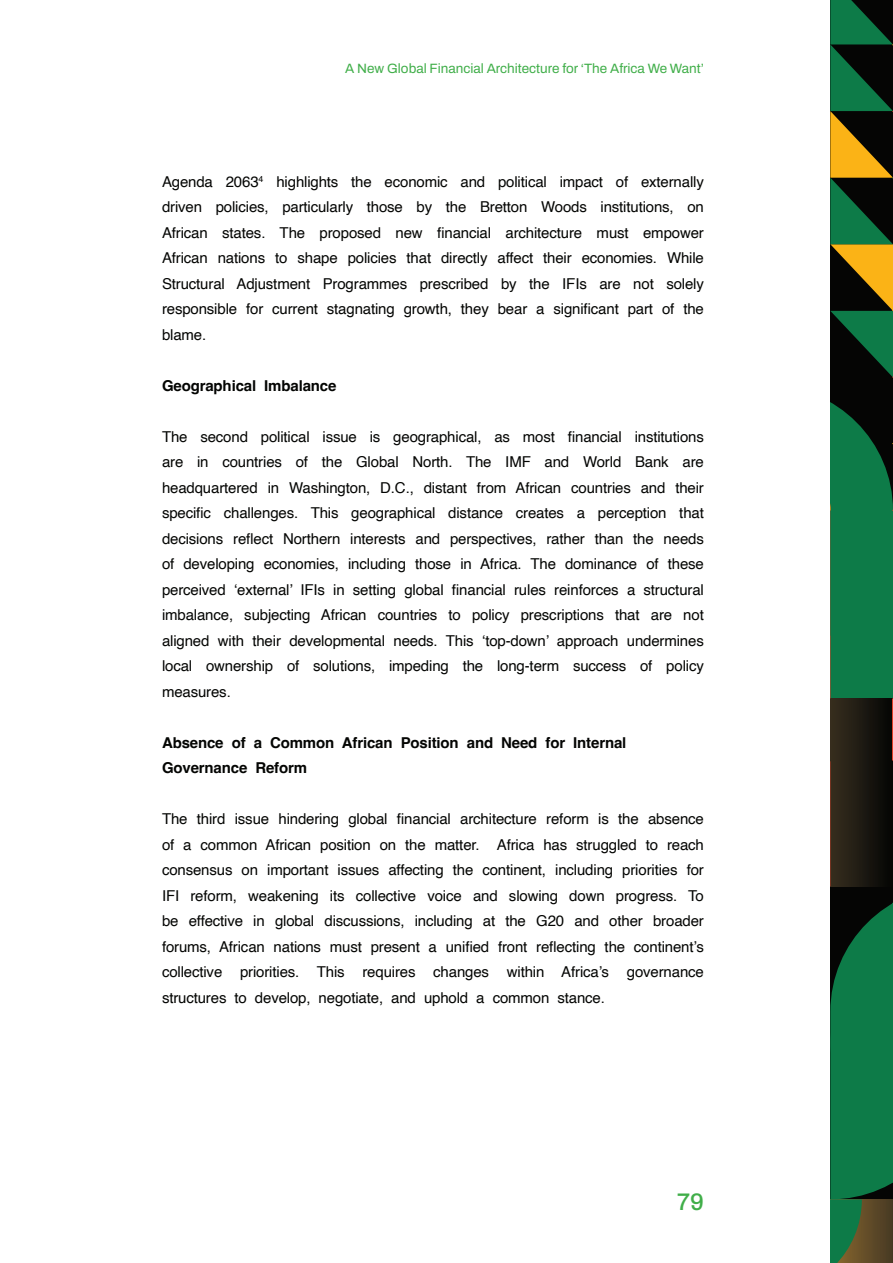
<style>
.page{position:relative;width:893px;height:1263px;background:#fff}
.page>*{position:absolute;margin:0;border:0;box-sizing:border-box;transform-origin:0 0}
.t1{font:600 24px "Archivo";color:#40ae49}
.body{font:15px/25.5px "Helvetica";letter-spacing:-.01em;color:#040503;text-align:justify}
.body-2{font:700 15px/25.5px "Helvetica";letter-spacing:-.01em;color:#040503}
.t2{font:600 13.5px "Archivo";color:#40ae49}
</style>
<div class="page">
<svg style="left:831px;top:0;width:62px;height:1263px;background:#1c522c"></svg>
<p class="t2" style="left:345px;top:58px;width:360px">A New Global Financial Architecture for ‘The Africa We Want’</p>
<p class="body" style="left:162px;top:169px;width:543px">Agenda 2063<sup>4</sup> highlights the economic and political impact of externally driven policies, particularly those by the Bretton Woods institutions, on African states. The proposed new financial architecture must empower African nations to shape policies that directly affect their economies. While Structural Adjustment Programmes prescribed by the IFIs are not solely responsible for current stagnating growth, they bear a significant part of the blame.</p>
<p class="body-2" style="left:162px;top:374px;width:176px">Geographical Imbalance</p>
<p class="body" style="left:162px;top:424px;width:543px">The second political issue is geographical, as most financial institutions are in countries of the Global North. The IMF and World Bank are headquartered in Washington, D.C., distant from African countries and their specific challenges. This geographical distance creates a perception that decisions reflect Northern interests and perspectives, rather than the needs of developing economies, including those in Africa. The dominance of these perceived ‘external’ IFIs in setting global financial rules reinforces a structural imbalance, subjecting African countries to policy prescriptions that are not aligned with their developmental needs. This ‘top-down’ approach undermines local ownership of solutions, impeding the long-term success of policy measures.</p>
<p class="body-2" style="left:162px;top:731px;width:466px">Absence of a Common African Position and Need for Internal<br>Governance Reform</p>
<p class="body" style="left:162px;top:807px;width:543px">The third issue hindering global financial architecture reform is the absence of a common African position on the matter. Africa has struggled to reach consensus on important issues affecting the continent, including priorities for IFI reform, weakening its collective voice and slowing down progress. To be effective in global discussions, including at the G20 and other broader forums, African nations must present a unified front reflecting the continent’s collective priorities. This requires changes within Africa’s governance structures to develop, negotiate, and uphold a common stance.</p>
<h1 class="t1" style="left:677px;top:1183px;width:29px">79</h1>
</div>
